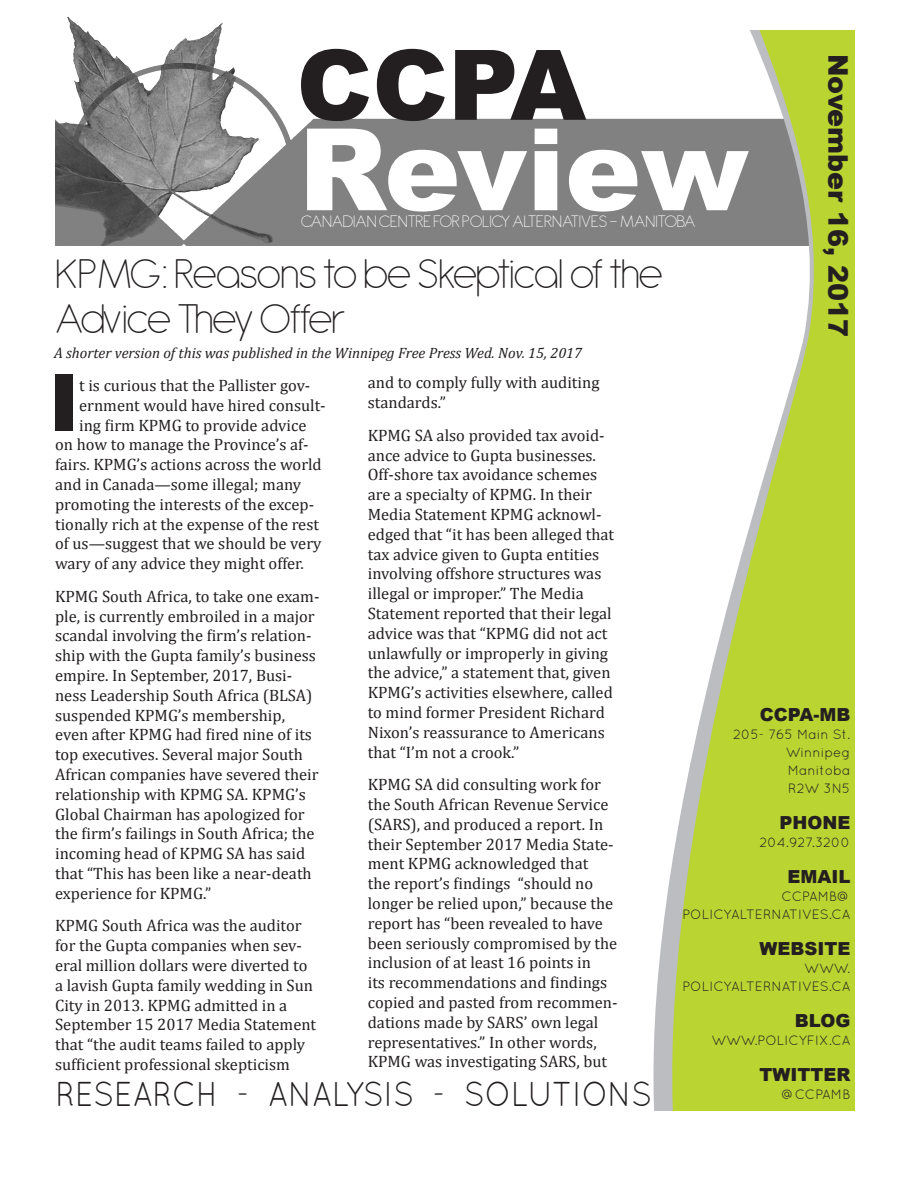
<style>
.page{position:relative;width:918px;height:1188px;background:#fff}
.page>*{position:absolute;margin:0;border:0;box-sizing:border-box;transform-origin:0 0}
.t1{font:900 114px "Arial";color:#fff}
.t2{font:900 97.5px "Arial";color:#231f20}
.t3{font:900 78.3px "Arial";color:#231f20}
.t4{font:200 45px "Antipasto";letter-spacing:-.045em;color:#231f20}
.t5{font:34.5px "Quicksand";color:#231f20;scale:.9 1}
.t6{font:900 27px "Arial";color:#231f20}
.t7{font:200 18px "Antipasto";color:#fff}
.t8{font:900 18px "Arial";color:#231f20}
.t9{font:16.5px/19.8px "Cambria";color:#231f20}
.t10{font:italic 15px "Cambria";color:#231f20}
.t11{font:13.5px "Quicksand";color:#231f20}
.s1{font-style:inherit}
</style>
<div class="page">
<img style="left:55px;top:18px;width:581px;height:227px">
<svg style="left:636px;top:118px;width:20px;height:992px"></svg>
<svg style="left:656px;top:30px;width:198px;height:1080px;fill:#bad432"></svg>
<p class="t2" style="left:296px;top:14px;width:291px">CCPA</p>
<p class="t6" style="left:858px;top:54px;width:285px;rotate:90deg">November 16, 2017</p>
<p class="t1" style="left:298px;top:87px;width:452px">Review</p>
<p class="t7" style="left:301px;top:211px;width:396px">CANADIAN CENTRE FOR POLICY ALTERNATIVES - MANITOBA</p>
<p class="t4" style="left:55px;top:248px;width:610px">KPMG: Reasons to be Skeptical of the</p>
<p class="t4" style="left:55px;top:293px;width:291px">Advice They Offer</p>
<p class="t9" style="left:368px;top:373px;width:233px">and to comply fully with auditing standards.”</p>
<p class="t9" style="left:368px;top:425px;width:248px">KPMG SA also provided tax avoid&shy;ance advice to Gupta businesses.<br>Off-shore tax avoidance schemes are a specialty of KPMG. In their Media Statement KPMG acknowl&shy;edged that “it has been alleged that tax advice given to Gupta entities involving offshore structures was illegal or improper.” The Media Statement reported that their legal advice was that “KPMG did not act unlawfully or improperly in giving the advice,” a statement that, given KPMG’s activities elsewhere, called to mind former President Richard Nixon’s reassurance to Americans that “I’m not a crook.”</p>
<p class="t9" style="left:368px;top:775px;width:251px">KPMG SA did consulting work for the South African Revenue Service (SARS), and produced a report. In their September 2017 Media State&shy;ment KPMG acknowledged that<br>the report’s findings “should no longer be relied upon,” because the report has “been revealed to have been seriously compromised by the inclusion of at least 16 points in<br>its recommendations and findings copied and pasted from recommen&shy;dations made by SARS’ own legal representatives.” In other words, KPMG was investigating SARS, but</p>
<p class="t10" style="left:54px;top:342px;width:530px">A shorter version of this was published in the Winnipeg Free Press Wed. Nov. 15, 2017</p>
<p class="t3" style="left:49px;top:346px;width:32px">I</p>
<p class="t9" style="left:79px;top:375px;width:233px">t is curious that the Pallister gov-</p>
<p class="t9" style="left:79px;top:395px;width:248px">ernment would have hired consult-</p>
<p class="t9" style="left:79px;top:415px;width:229px">ing firm KPMG to provide advice</p>
<p class="t9" style="left:55px;top:435px;width:255px">on how to manage the Province’s af-</p>
<p class="t9" style="left:55px;top:455px;width:268px">fairs. KPMG’s actions across the world</p>
<p class="t9" style="left:55px;top:474px;width:248px">and in Canada—some illegal; many</p>
<p class="t9" style="left:55px;top:494px;width:261px">promoting the interests of the excep-</p>
<p class="t9" style="left:55px;top:514px;width:265px">tionally rich at the expense of the rest</p>
<p class="t9" style="left:55px;top:534px;width:268px">of us—suggest that we should be very</p>
<p class="t9" style="left:55px;top:554px;width:250px">wary of any advice they might offer.</p>
<p class="t9" style="left:55px;top:586px;width:266px">KPMG South Africa, to take one exam&shy;ple, is currently embroiled in a major scandal involving the firm’s relation&shy;ship with the Gupta family’s business empire. In September, 2017, Busi&shy;ness Leadership South Africa (BLSA) suspended KPMG’s membership, even after KPMG had fired nine of its top executives. Several major South African companies have severed their relationship with KPMG SA. KPMG’s Global Chairman has apologized for the firm’s failings in South Africa; the incoming head of KPMG SA has said that “This has been like a near-death experience for KPMG.”</p>
<p class="t9" style="left:55px;top:916px;width:263px">KPMG South Africa was the auditor for the Gupta companies when sev&shy;eral million dollars were diverted to a lavish Gupta family wedding in Sun City in 2013. KPMG admitted in a September 15 2017 Media Statement that “the audit teams failed to apply sufficient professional skepticism</p>
<p class="t8" style="left:760px;top:701px;width:92px">CCPA-MB</p>
<p class="t11" style="left:733px;top:726px;width:119px">205- 765 Main St.</p>
<p class="t11" style="left:786px;top:744px;width:66px">Winnipeg</p>
<p class="t11" style="left:788px;top:762px;width:64px">Manitoba</p>
<p class="t11" style="left:788px;top:780px;width:64px">R2W 3N5</p>
<p class="t8" style="left:779px;top:809px;width:72px">PHONE</p>
<p class="t11" style="left:759px;top:834px;width:92px">204.927.3200</p>
<p class="t8" style="left:787px;top:863px;width:64px">EMAIL</p>
<p class="t11" style="left:782px;top:888px;width:70px">CCPAMB@</p>
<p class="t11" style="left:682px;top:906px;width:170px">POLICYALTERNATIVES.CA</p>
<p class="t8" style="left:759px;top:935px;width:92px">WEBSITE</p>
<p class="t11" style="left:804px;top:960px;width:48px">WWW.</p>
<p class="t11" style="left:682px;top:978px;width:170px">POLICYALTERNATIVES.CA</p>
<p class="t8" style="left:795px;top:1007px;width:57px">BLOG</p>
<p class="t11" style="left:711px;top:1032px;width:140px">WWW.POLICYFIX.CA</p>
<p class="t8" style="left:759px;top:1061px;width:92px">TWITTER</p>
<p class="t11" style="left:782px;top:1086px;width:70px">@CCPAMB</p>
<p class="t5" style="left:56px;top:1074px;width:664px"><span class="s1">R</span>ESEARCH - ANALYSIS - SOLUTIONS</p>
</div>
